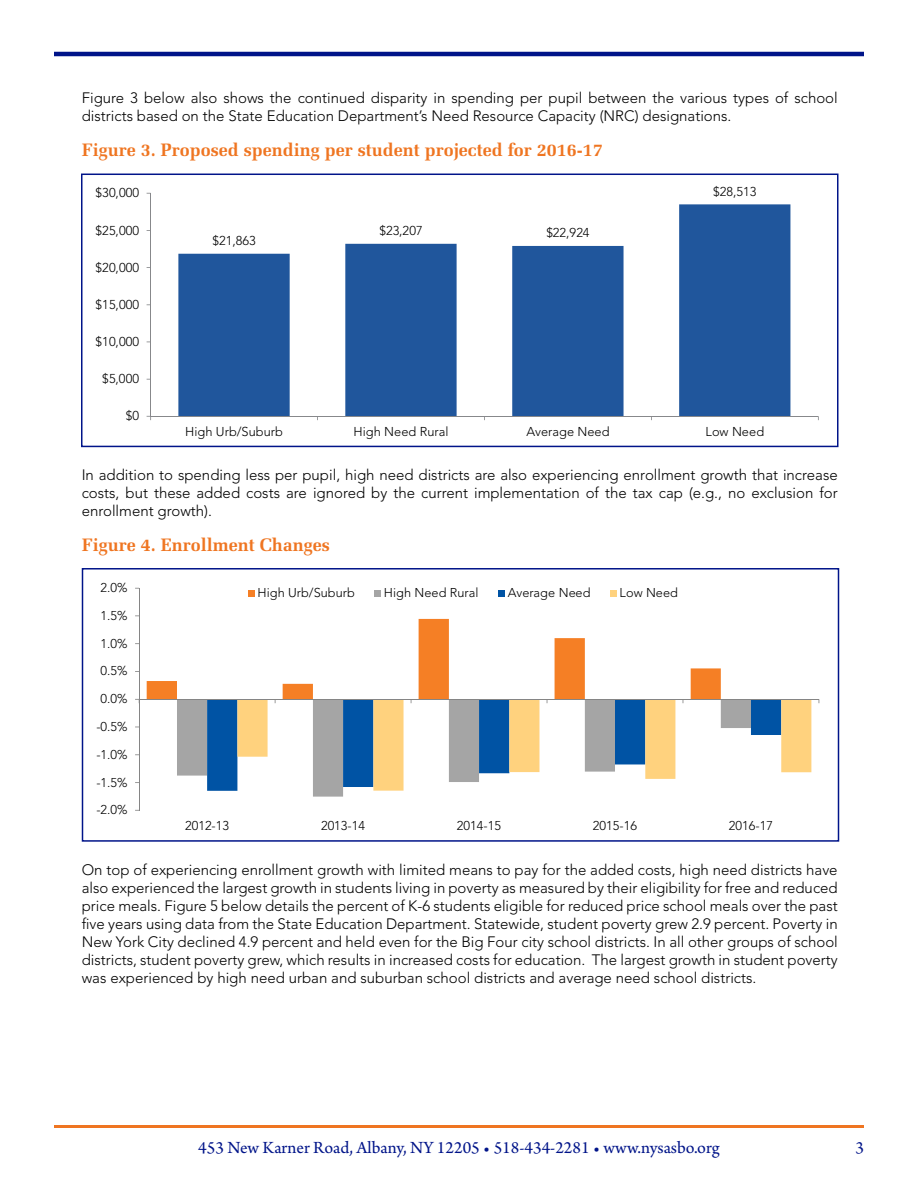
<style>
.page{position:relative;width:918px;height:1188px;background:#fff}
.page>*{position:absolute;margin:0;border:0;box-sizing:border-box;transform-origin:0 0}
.Figure_Text{font:700 18px "Melior";color:#ef7521}
.t1{font:18px "Arno Pro";color:#001489}
.t2{font:300 15px/18px "Avenir";color:#000;text-align:justify}
.t3{font:300 12.75px "Avenir";color:#000}
</style>
<div class="page">
<hr style="left:54px;top:1125px;width:810px;height:3px;background:#ef7521">
<hr style="left:54px;top:52px;width:810px;height:4px;background:#001489">
<svg style="left:178px;top:204px;width:612px;height:212px;fill:#20569c"></svg>
<hr style="left:150px;top:193px;width:1px;height:223px;background:#87888b">
<hr style="left:151px;top:416px;width:667px;height:1px;background:#87888b">
<div style="left:81px;top:174px;width:757px;height:273px;border:2px solid #001489"></div>
<svg style="left:147px;top:619px;width:574px;height:80px"></svg>
<svg style="left:177px;top:700px;width:166px;height:97px;fill:#a5a5a5"></svg>
<div style="left:207px;top:700px;width:30px;height:91px;background:#0053a4"></div>
<svg style="left:237px;top:700px;width:574px;height:91px"></svg>
<hr style="left:139px;top:588px;width:1px;height:222px;background:#858585">
<hr style="left:139px;top:699px;width:680px;height:1px;background:#858585">
<div style="left:248px;top:590px;width:7px;height:7px;background:#f57f25"></div>
<div style="left:374px;top:590px;width:7px;height:7px;background:#a5a5a5"></div>
<div style="left:498px;top:590px;width:7px;height:7px;background:#0053a4"></div>
<div style="left:610px;top:590px;width:7px;height:7px;background:#ffd27e"></div>
<div style="left:82px;top:568px;width:757px;height:274px;border:2px solid #001489"></div>
<p class="t2" style="left:82px;top:89px;width:758px">Figure 3 below also shows the continued disparity in spending per pupil between the various types of school districts based on the State Education Department’s Need Resource Capacity (NRC) designations.</p>
<p class="Figure_Text" style="left:82px;top:138px;width:522px">Figure 3. Proposed spending per student projected for 2016-17</p>
<p class="t3" style="left:96px;top:185px;width:45px">$30,000</p>
<p class="t3" style="left:96px;top:223px;width:45px">$25,000</p>
<p class="t3" style="left:96px;top:260px;width:45px">$20,000</p>
<p class="t3" style="left:96px;top:297px;width:45px">$15,000</p>
<p class="t3" style="left:96px;top:334px;width:45px">$10,000</p>
<p class="t3" style="left:102px;top:371px;width:38px">$5,000</p>
<p class="t3" style="left:126px;top:408px;width:15px">$0</p>
<p class="t3" style="left:213px;top:233px;width:45px">$21,863</p>
<p class="t3" style="left:379px;top:223px;width:45px">$23,207</p>
<p class="t3" style="left:546px;top:225px;width:45px">$22,924</p>
<p class="t3" style="left:713px;top:184px;width:45px">$28,513</p>
<p class="t3" style="left:185px;top:425px;width:99px">High Urb/Suburb</p>
<p class="t3" style="left:354px;top:425px;width:96px">High Need Rural</p>
<p class="t3" style="left:526px;top:425px;width:85px">Average Need</p>
<p class="t3" style="left:706px;top:425px;width:60px">Low Need</p>
<p class="t2" style="left:82px;top:466px;width:758px">In addition to spending less per pupil, high need districts are also experiencing enrollment growth that increase costs, but these added costs are ignored by the current implementation of the tax cap (e.g., no exclusion for enrollment growth).</p>
<p class="Figure_Text" style="left:82px;top:534px;width:249px">Figure 4. Enrollment Changes</p>
<p class="t3" style="left:101px;top:580px;width:28px">2.0%</p>
<p class="t3" style="left:101px;top:608px;width:28px">1.5%</p>
<p class="t3" style="left:101px;top:636px;width:28px">1.0%</p>
<p class="t3" style="left:101px;top:664px;width:28px">0.5%</p>
<p class="t3" style="left:101px;top:691px;width:28px">0.0%</p>
<p class="t3" style="left:96px;top:719px;width:33px">-0.5%</p>
<p class="t3" style="left:96px;top:747px;width:33px">-1.0%</p>
<p class="t3" style="left:96px;top:775px;width:33px">-1.5%</p>
<p class="t3" style="left:96px;top:802px;width:33px">-2.0%</p>
<p class="t3" style="left:258px;top:585px;width:99px">High Urb/Suburb</p>
<p class="t3" style="left:384px;top:585px;width:96px">High Need Rural</p>
<p class="t3" style="left:508px;top:585px;width:84px">Average Need</p>
<p class="t3" style="left:620px;top:585px;width:60px">Low Need</p>
<p class="t3" style="left:185px;top:819px;width:46px">2012-13</p>
<p class="t3" style="left:321px;top:819px;width:46px">2013-14</p>
<p class="t3" style="left:457px;top:819px;width:46px">2014-15</p>
<p class="t3" style="left:593px;top:819px;width:46px">2015-16</p>
<p class="t3" style="left:729px;top:819px;width:46px">2016-17</p>
<p class="t2" style="left:82px;top:861px;width:758px">On top of experiencing enrollment growth with limited means to pay for the added costs, high need districts have also experienced the largest growth in students living in poverty as measured by their eligibility for free and reduced price meals. Figure 5 below details the percent of K-6 students eligible for reduced price school meals over the past five years using data from the State Education Department. Statewide, student poverty grew 2.9 percent. Poverty in New York City declined 4.9 percent and held even for the Big Four city school districts. In all other groups of school districts, student poverty grew, which results in increased costs for education. The largest growth in student poverty was experienced by high need urban and suburban school districts and average need school districts.</p>
<p class="t1" style="left:198px;top:1137px;width:523px">453 New Karner Road, Albany, NY 12205 • 518-434-2281 • www.nysasbo.org</p>
<p class="t1" style="left:855px;top:1137px;width:10px">3</p>
</div>
